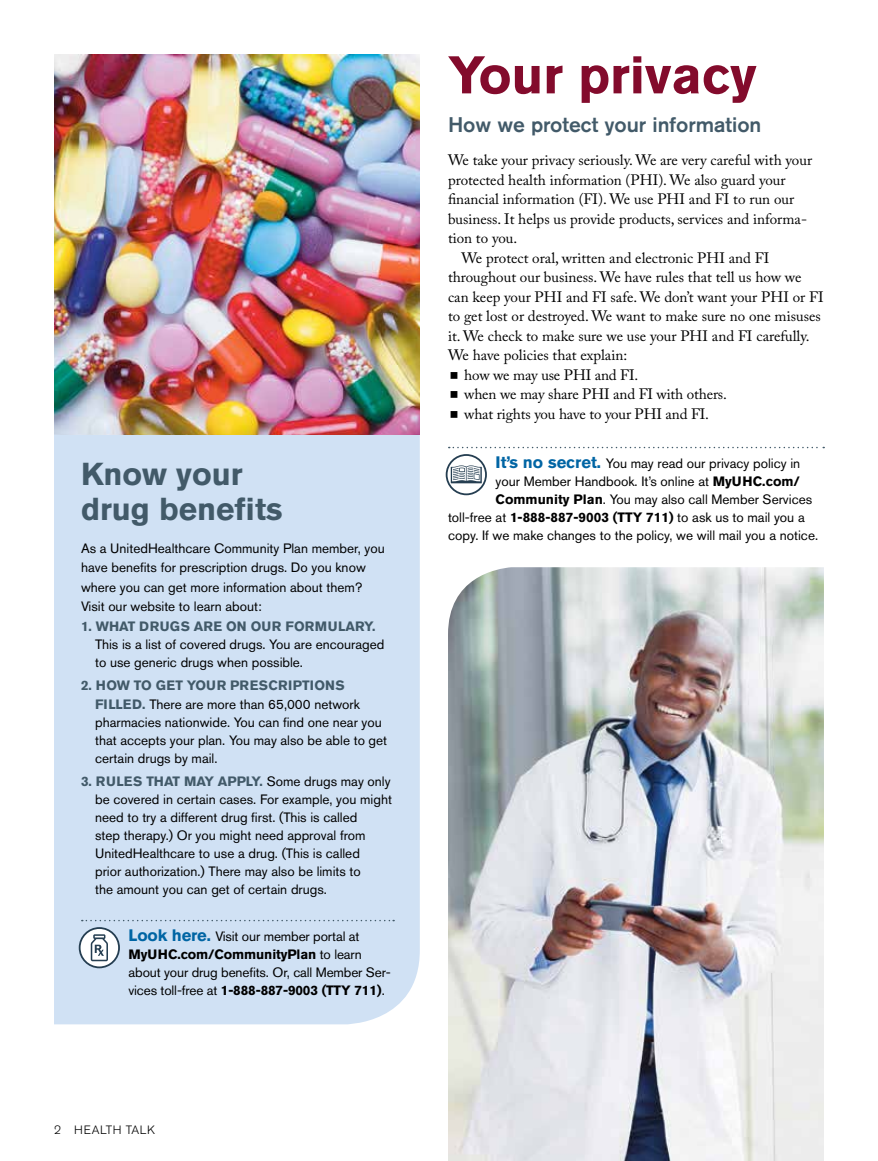
<style>
.page{position:relative;width:878px;height:1161px;background:#fff}
.page>*{position:absolute;margin:0;border:0;box-sizing:border-box;transform-origin:0 0}
.t1{font:700 52.5px "Akzidenz Grotesk BE";color:#830b2c}
.t2{font:700 31.5px/34.5px "Akzidenz Grotesk BE";color:#425a69}
.t3{font:500 21px "Akzidenz Grotesk BE";color:#425a69}
.t4{font:15px "Adobe Caslon Pro";color:#000}
.t5{font:13.5px/18px "Akzidenz Grotesk BE";color:#000}
.t6{font:700 13.5px/19.5px "Akzidenz Grotesk BE";letter-spacing:.01em;color:#425a69}
.t7{font:300 12px "Akzidenz Grotesk BE";letter-spacing:.05em;color:#000}
.s1{font-weight:400;color:#000}
.s2{font-weight:700;color:#425a69}
.s3{font-weight:700;font-size:16.5px;color:#0065a4}
.s4{font-weight:700}
</style>
<div class="page">
<svg style="left:448px;top:447px;width:376px;height:1px"></svg>
<svg style="left:445px;top:454px;width:42px;height:41px"></svg>
<div style="left:54px;top:434px;width:366px;height:590px;background:#d0e1f4"></div>
<img style="left:54px;top:54px;width:366px;height:380px">
<img style="left:448px;top:567px;width:376px;height:594px">
<svg style="left:82px;top:920px;width:312px;height:1px"></svg>
<svg style="left:79px;top:927px;width:41px;height:41px"></svg>
<h2 class="t2" style="left:81px;top:457px;width:203px">Know your drug benefits</h2>
<p class="t5" style="left:81px;top:538px;width:305px;line-height:19.5px">As a UnitedHealthcare Community Plan member, you have benefits for prescription drugs. Do you know where you can get more information about them?<br>Visit our website to learn about:</p>
<p class="t6" style="left:81px;top:616px;width:296px">1. WHAT DRUGS ARE ON OUR FORMULARY.</p>
<p class="t5" style="left:95px;top:635px;width:291px">This is a list of covered drugs. You are encouraged to use generic drugs when possible.</p>
<p class="t6" style="left:95px;top:675px;width:266px;text-indent:-14px">2. HOW TO GET YOUR PRESCRIPTIONS<br>FILLED. <span class="s1">There are more than 65,000 network</span></p>
<p class="t5" style="left:95px;top:713px;width:293px">pharmacies nationwide. You can find one near you that accepts your plan. You may also be able to get certain drugs by mail.</p>
<p class="t5" style="left:95px;top:772px;width:298px;text-indent:-14px"><span class="s2">3. RULES THAT MAY APPLY.</span> Some drugs may only be covered in certain cases. For example, you might need to try a different drug first. (This is called<br>step therapy.) Or you might need approval from UnitedHealthcare to use a drug. (This is called<br>prior authorization.) There may also be limits to<br>the amount you can get of certain drugs.</p>
<p class="t5" style="left:128px;top:927px;width:264px"><span class="s3">Look here.</span> Visit our member portal at <span class="s4">MyUHC.com/CommunityPlan</span> to learn about your drug benefits. Or, call Member Ser&shy;vices toll-free at <span class="s4">1-888-887-9003 (TTY 711)</span>.</p>
<p class="t7" style="left:54px;top:1123px;width:103px">2 HEALTH TALK</p>
<h1 class="t1" style="left:448px;top:45px;width:310px">Your privacy</h1>
<h3 class="t3" style="left:448px;top:112px;width:315px">How we protect your information</h3>
<p class="t4" style="left:448px;top:151px;width:365px">We take your privacy seriously. We are very careful with your</p>
<p class="t4" style="left:448px;top:171px;width:339px">protected health information (PHI). We also guard your</p>
<p class="t4" style="left:448px;top:190px;width:348px">financial information (FI). We use PHI and FI to run our</p>
<p class="t4" style="left:448px;top:210px;width:360px">business. It helps us provide products, services and informa-</p>
<p class="t4" style="left:448px;top:229px;width:71px">tion to you.</p>
<p class="t4" style="left:461px;top:249px;width:309px">We protect oral, written and electronic PHI and FI</p>
<p class="t4" style="left:448px;top:268px;width:355px">throughout our business. We have rules that tell us how we</p>
<p class="t4" style="left:448px;top:288px;width:377px">can keep your PHI and FI safe. We don’t want your PHI or FI</p>
<p class="t4" style="left:448px;top:307px;width:374px">to get lost or destroyed. We want to make sure no one misuses</p>
<p class="t4" style="left:448px;top:327px;width:363px">it. We check to make sure we use your PHI and FI carefully.</p>
<p class="t4" style="left:448px;top:346px;width:181px">We have policies that explain:</p>
<p class="t4" style="left:464px;top:366px;width:176px">how we may use PHI and FI.</p>
<p class="t4" style="left:464px;top:385px;width:264px">when we may share PHI and FI with others.</p>
<p class="t4" style="left:464px;top:405px;width:246px">what rights you have to your PHI and FI.</p>
<p class="t5" style="left:495px;top:454px;width:306px"><span class="s3">It’s no secret.</span> You may read our privacy policy in</p>
<p class="t5" style="left:495px;top:472px;width:306px">your Member Handbook. It’s online at <span class="s4">MyUHC.com/</span></p>
<p class="t5" style="left:495px;top:490px;width:318px"><span class="s4">Community Plan</span>. You may also call Member Services</p>
<p class="t5" style="left:448px;top:508px;width:358px">toll-free at <span class="s4">1-888-887-9003 (TTY 711)</span> to ask us to mail you a</p>
<p class="t5" style="left:448px;top:526px;width:371px">copy. If we make changes to the policy, we will mail you a notice.</p>
</div>
